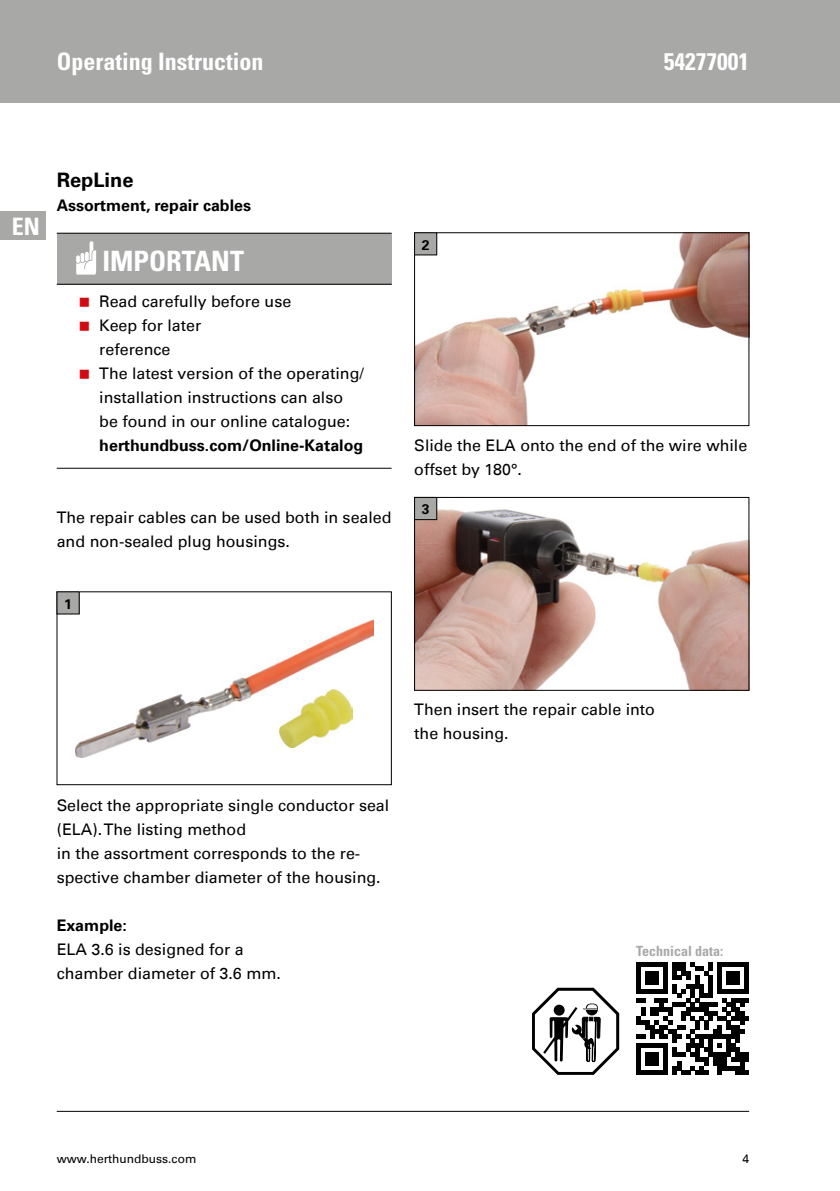
<style>
.page{position:relative;width:840px;height:1191px;background:#fff}
.page>*{position:absolute;margin:0;border:0;box-sizing:border-box;transform-origin:0 0}
.t1{font:700 condensed 28px "Univers";color:#fff}
.t2{font:700 condensed 24px "Univers";color:#fff}
.t3{font:700 20px "Univers Com 65";color:#000}
.t4{font:16px/24px "Univers Com 55 Roman";color:#000}
.t5{font:700 16px "Univers Com 65";color:#000}
.t6{font:700 condensed 14px "Univers";color:#a8a8a7}
.t7{font:700 14px "Univers";color:#000}
.t8{font:12px "Univers Com 55 Roman";color:#000}
</style>
<div class="page">
<div style="left:0;top:0;width:839px;height:102px;background:#a8a8a7"></div>
<hr style="left:57px;top:1111px;width:691px;height:1px;background:#000">
<div style="left:0;top:211px;width:45px;height:28px;background:#a8a8a7"></div>
<svg style="left:532px;top:987px;width:87px;height:87px"></svg>
<svg style="left:636px;top:962px;width:112px;height:112px"></svg>
<div style="left:57px;top:233px;width:334px;height:51px;background:#a8a8a7"></div>
<hr style="left:57px;top:233px;width:334px;height:1px;background:#000">
<hr style="left:57px;top:284px;width:334px;height:1px;background:#000">
<hr style="left:57px;top:468px;width:334px;height:1px;background:#000">
<svg style="left:76px;top:241px;width:20px;height:34px"></svg>
<img style="left:75px;top:619px;width:298px;height:138px">
<div style="left:57px;top:591px;width:334px;height:194px;border:1px solid #000"></div>
<div style="left:57px;top:592px;width:22px;height:22px;background:#a8a8a7"></div>
<div style="left:57px;top:591px;width:22px;height:23px;border:1px solid #000"></div>
<img style="left:279px;top:689px;width:74px;height:58px">
<img style="left:416px;top:234px;width:330px;height:190px">
<div style="left:414px;top:232px;width:334px;height:194px;border:1px solid #000"></div>
<div style="left:414px;top:233px;width:22px;height:22px;background:#a8a8a7"></div>
<div style="left:414px;top:232px;width:23px;height:23px;border:1px solid #000"></div>
<img style="left:416px;top:499px;width:330px;height:189px">
<div style="left:414px;top:497px;width:334px;height:193px;border:1px solid #000"></div>
<div style="left:414px;top:497px;width:22px;height:22px;background:#a8a8a7"></div>
<div style="left:414px;top:497px;width:23px;height:23px;border:1px solid #000"></div>
<h2 class="t2" style="left:57px;top:47px;width:208px">Operating Instruction</h2>
<h2 class="t2" style="left:663px;top:47px;width:87px">54277001</h2>
<h2 class="t2" style="left:12px;top:211px;width:30px">EN</h2>
<p class="t3" style="left:57px;top:168px;width:78px">RepLine</p>
<p class="t5" style="left:57px;top:195px;width:196px">Assortment, repair cables</p>
<h1 class="t1" style="left:102px;top:244px;width:143px">IMPORTANT</h1>
<p class="t4" style="left:99px;top:289px;width:266px">Read carefully before use<br>Keep for later<br>reference<br>The latest version of the operating/ installation instructions can also be found in our online catalogue:</p>
<p class="t5" style="left:99px;top:436px;width:265px">herthundbuss.com/Online-Katalog</p>
<p class="t4" style="left:57px;top:505px;width:336px">The repair cables can be used both in sealed and non-sealed plug housings.</p>
<p class="t7" style="left:64px;top:594px;width:9px">1</p>
<p class="t7" style="left:421px;top:236px;width:9px">2</p>
<p class="t4" style="left:414px;top:433px;width:334px">Slide the ELA onto the end of the wire while offset by 180°.</p>
<p class="t7" style="left:421px;top:500px;width:9px">3</p>
<p class="t4" style="left:57px;top:793px;width:334px">Select the appropriate single conductor seal (ELA). The listing method<br>in the assortment corresponds to the re&shy;spective chamber diameter of the housing.</p>
<p class="t5" style="left:57px;top:915px;width:72px">Example:</p>
<p class="t4" style="left:57px;top:937px;width:226px">ELA 3.6 is designed for a chamber diameter of 3.6 mm.</p>
<p class="t4" style="left:414px;top:697px;width:242px">Then insert the repair cable into the housing.</p>
<p class="t6" style="left:636px;top:942px;width:88px">Technical data:</p>
<p class="t8" style="left:57px;top:1151px;width:141px">www.herthundbuss.com</p>
<p class="t8" style="left:742px;top:1151px;width:8px">4</p>
</div>
